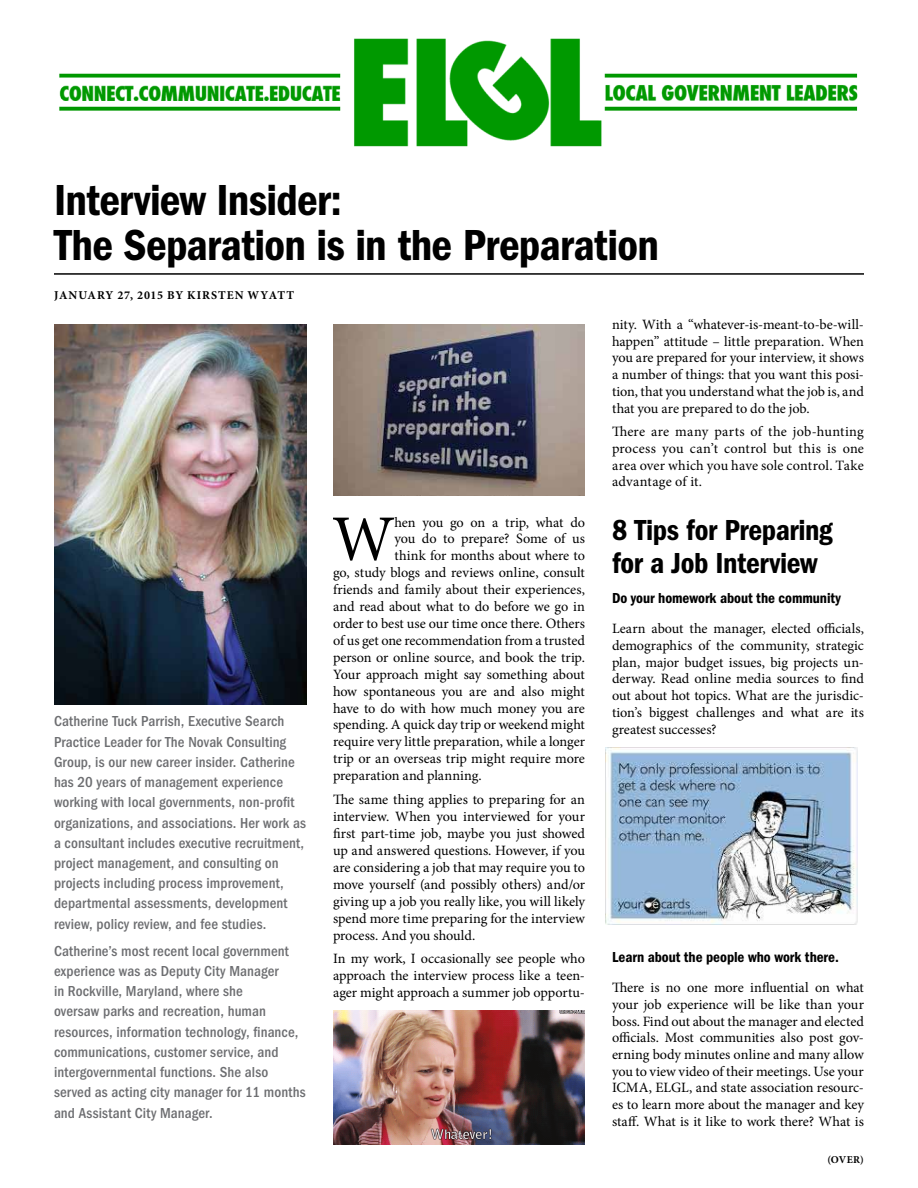
<style>
.page{position:relative;width:918px;height:1188px;background:#fff}
.page>*{position:absolute;margin:0;border:0;box-sizing:border-box;transform-origin:0 0}
.t1{font:64.95px "Minion Pro";color:#000}
.t2{font:45px/45px "ITC Franklin Gothic Std Dm Cd";letter-spacing:-.015em;color:#000}
.t3{font:30px/33.2px "ITC Franklin Gothic Std Dm Cd";letter-spacing:-.015em;color:#000}
.t4{font:500 condensed 15px/20.2px "ITC Franklin Gothic Std";letter-spacing:.01em;color:#6d6e71}
.t5{font:15px "ITC Franklin Gothic Std Dm Cd";color:#000}
.t6{font:14.25px/16.8px "Minion Pro";letter-spacing:-.005em;color:#000;text-align:justify}
.t7{font:700 12px "Minion Pro";letter-spacing:.08em;color:#000}
.t8{font:700 10.5px "Minion Pro";color:#000}
</style>
<div class="page">
<img style="left:54px;top:324px;width:252px;height:380px">
<img style="left:59px;top:38px;width:799px;height:109px">
<hr style="left:54px;top:273px;width:810px;height:2px;background:#000">
<img style="left:333px;top:1011px;width:252px;height:134px">
<img style="left:606px;top:747px;width:252px;height:177px">
<img style="left:333px;top:324px;width:252px;height:171px">
<h2 class="t2" style="left:54px;top:178px;width:606px">Interview Insider:<br>The Separation is in the Preparation</h2>
<p class="t7" style="left:54px;top:286px;width:242px">JANUARY 27, 2015 BY KIRSTEN WYATT</p>
<p class="t4" style="left:54px;top:711px;width:253px">Catherine Tuck Parrish, Executive Search Practice Leader for The Novak Consulting Group, is our new career insider. Catherine has 20 years of management experience working with local governments, non-profit organizations, and associations. Her work as a consultant includes executive recruitment, project management, and consulting on projects including process improvement, departmental assessments, development review, policy review, and fee studies.</p>
<p class="t4" style="left:54px;top:941px;width:253px">Catherine’s most recent local government experience was as Deputy City Manager<br>in Rockville, Maryland, where she<br>oversaw parks and recreation, human resources, information technology, finance, communications, customer service, and intergovernmental functions. She also served as acting city manager for 11 months and Assistant City Manager.</p>
<h1 class="t1" style="left:332px;top:496px;width:65px">W</h1>
<p class="t6" style="left:394px;top:514px;width:192px">hen you go on a trip, what do</p>
<p class="t6" style="left:394px;top:531px;width:192px">you do to prepare? Some of us</p>
<p class="t6" style="left:394px;top:547px;width:192px">think for months about where to</p>
<p class="t6" style="left:333px;top:564px;width:253px">go, study blogs and reviews online, consult</p>
<p class="t6" style="left:333px;top:581px;width:253px">friends and family about their experiences,</p>
<p class="t6" style="left:333px;top:598px;width:253px">and read about what to do before we go in</p>
<p class="t6" style="left:333px;top:615px;width:254px">order to best use our time once there. Others</p>
<p class="t6" style="left:333px;top:632px;width:253px">of us get one recommendation from a trusted</p>
<p class="t6" style="left:333px;top:649px;width:253px">person or online source, and book the trip.</p>
<p class="t6" style="left:333px;top:666px;width:253px">Your approach might say something about</p>
<p class="t6" style="left:333px;top:683px;width:253px">how spontaneous you are and also might</p>
<p class="t6" style="left:333px;top:700px;width:253px">have to do with how much money you are</p>
<p class="t6" style="left:333px;top:717px;width:253px">spending. A quick day trip or weekend might</p>
<p class="t6" style="left:333px;top:734px;width:253px">require very little preparation, while a longer</p>
<p class="t6" style="left:333px;top:751px;width:253px">trip or an overseas trip might require more</p>
<p class="t6" style="left:333px;top:767px;width:150px">preparation and planning.</p>
<p class="t6" style="left:333px;top:791px;width:254px">The same thing applies to preparing for an interview. When you interviewed for your first part-time job, maybe you just showed up and answered questions. However, if you are considering a job that may require you to move yourself (and possibly others) and/or giving up a job you really like, you will likely spend more time preparing for the interview process. And you should.</p>
<p class="t6" style="left:333px;top:950px;width:253px">In my work, I occasionally see people who approach the interview process like a teen&shy;ager might approach a summer job opportu-</p>
<p class="t6" style="left:612px;top:316px;width:254px">nity. With a “whatever-is-meant-to-be-will&shy;happen” attitude – little preparation. When you are prepared for your interview, it shows a number of things: that you want this posi&shy;tion, that you understand what the job is, and that you are prepared to do the job.</p>
<p class="t6" style="left:612px;top:423px;width:253px">There are many parts of the job-hunting process you can’t control but this is one area over which you have sole control. Take advantage of it.</p>
<h3 class="t3" style="left:612px;top:513px;width:222px">8 Tips for Preparing for a Job Interview</h3>
<p class="t5" style="left:612px;top:590px;width:230px">Do your homework about the community</p>
<p class="t6" style="left:612px;top:620px;width:254px">Learn about the manager, elected officials, demographics of the community, strategic plan, major budget issues, big projects un&shy;derway. Read online media sources to find out about hot topics. What are the jurisdic&shy;tion’s biggest challenges and what are its greatest successes?</p>
<p class="t5" style="left:612px;top:948px;width:228px">Learn about the people who work there.</p>
<p class="t6" style="left:612px;top:979px;width:253px">There is no one more influential on what your job experience will be like than your boss. Find out about the manager and elected officials. Most communities also post gov&shy;erning body minutes online and many allow you to view video of their meetings. Use your ICMA, ELGL, and state association resourc&shy;es to learn more about the manager and key staff. What is it like to work there? What is</p>
<p class="t8" style="left:827px;top:1152px;width:38px">(OVER)</p>
</div>
